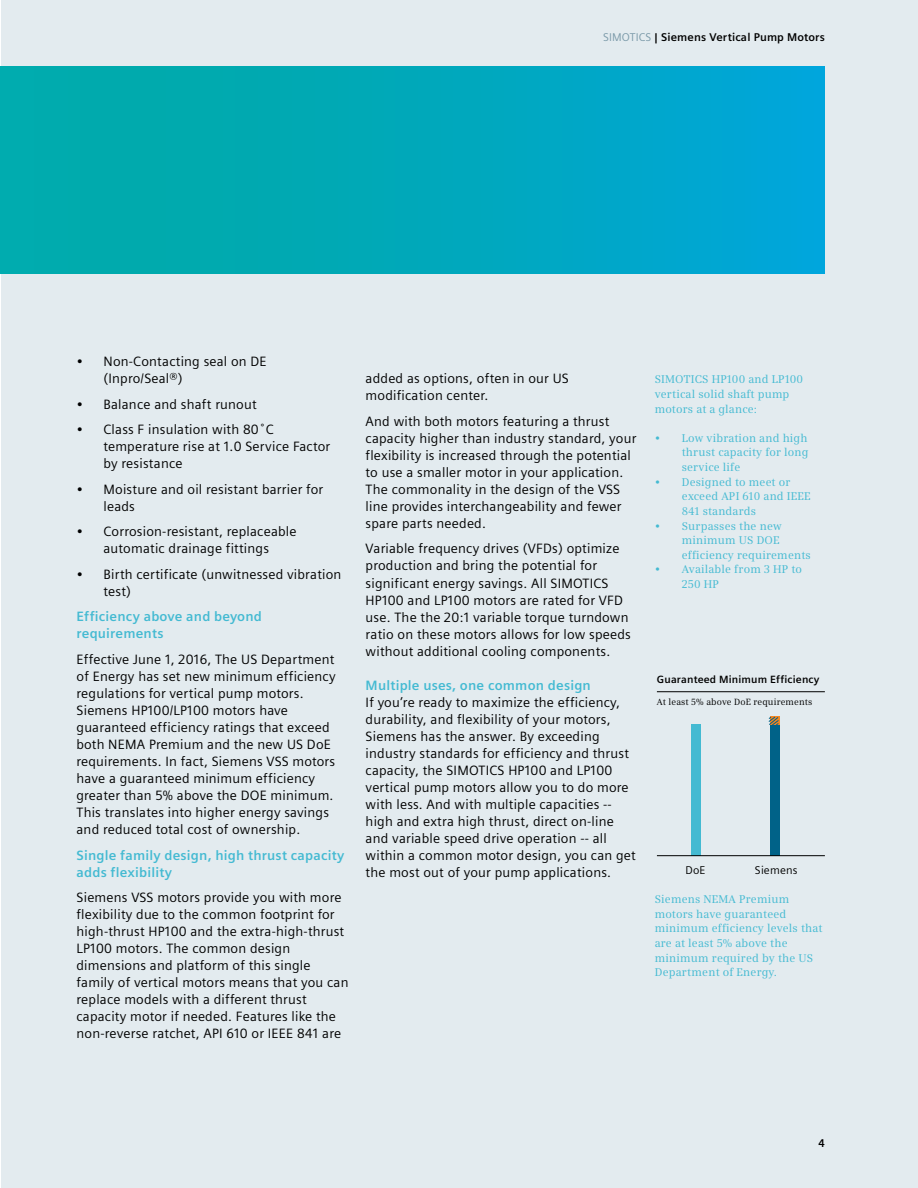
<style>
.page{position:relative;width:918px;height:1188px;background:#fff}
.page>*{position:absolute;margin:0;border:0;box-sizing:border-box;transform-origin:0 0}
.t1{font:13.5px/17px "Siemens Sans";letter-spacing:.015em;color:#000}
.t2{font:700 13.5px/17px "Siemens Sans";letter-spacing:.015em;color:#44bad2}
.t3{font:11.25px/14.7px "Siemens Serif";letter-spacing:.015em;color:#44bad2}
.t4{font:700 11.25px "Siemens Sans";letter-spacing:.015em;color:#000}
.t5{font:11.25px "Siemens Sans";letter-spacing:.015em;color:#000}
.t6{font:700 10.5px "Siemens Sans";letter-spacing:.015em;color:#000}
.t7{font:9px "Siemens Serif";letter-spacing:.015em;color:#000}
.s1{font-weight:400;color:#7b9aa9}
.s2{font-family:"Siemens Sans"}
</style>
<div class="page">
<div style="left:1px;top:0;width:917px;height:1187px;background:#e3ebef"></div>
<div style="left:0;top:67px;width:825px;height:206px;background:linear-gradient(to right,#00aba4,#00a6d6)"></div>
<div style="left:770px;top:717px;width:10px;height:139px;background:#006288"></div>
<hr style="left:657px;top:691px;width:168px;height:1px;background:#000">
<div style="left:691px;top:724px;width:9px;height:132px;background:#44bad2"></div>
<hr style="left:657px;top:855px;width:168px;height:1px;background:#000">
<div style="left:770px;top:717px;width:10px;height:8px;background:#f6861f"></div>
<svg style="left:768px;top:717px;width:11px;height:8px"></svg>
<p class="t4" style="left:603px;top:31px;width:223px"><span class="s1">SIMOTICS</span> | Siemens Vertical Pump Motors</p>
<p class="t1" style="left:104px;top:353px;width:165px;text-indent:-27px">• Non-Contacting seal on DE (Inpro/Seal®)</p>
<p class="t1" style="left:77px;top:396px;width:182px">• Balance and shaft runout</p>
<p class="t1" style="left:104px;top:421px;width:228px;text-indent:-27px">• Class F insulation with 80˚C temperature rise at 1.0 Service Factor by resistance</p>
<p class="t1" style="left:104px;top:481px;width:221px;text-indent:-27px">• Moisture and oil resistant barrier for leads</p>
<p class="t1" style="left:77px;top:523px;width:222px;text-align:center">• Corrosion-resistant, replaceable automatic drainage fittings</p>
<p class="t1" style="left:104px;top:566px;width:239px;text-indent:-27px">• Birth certificate (unwitnessed vibration test)</p>
<p class="t2" style="left:77px;top:608px;width:187px">Efficiency above and beyond requirements</p>
<p class="t1" style="left:77px;top:651px;width:261px">Effective June 1, 2016, The US Department of Energy has set new minimum efficiency regulations for vertical pump motors.<br>Siemens HP100/LP100 motors have guaranteed efficiency ratings that exceed both NEMA Premium and the new US DoE requirements. In fact, Siemens VSS motors have a guaranteed minimum efficiency greater than 5% above the DOE minimum.<br>This translates into higher energy savings and reduced total cost of ownership.</p>
<p class="t2" style="left:77px;top:847px;width:269px">Single family design, high thrust capacity adds flexibility</p>
<p class="t1" style="left:77px;top:889px;width:274px">Siemens VSS motors provide you with more flexibility due to the common footprint for high-thrust HP100 and the extra-high-thrust LP100 motors. The common design dimensions and platform of this single family of vertical motors means that you can replace models with a different thrust capacity motor if needed. Features like the non-reverse ratchet, API 610 or IEEE 841 are</p>
<p class="t1" style="left:366px;top:370px;width:205px">added as options, often in our US modification center.</p>
<p class="t1" style="left:366px;top:413px;width:272px">And with both motors featuring a thrust capacity higher than industry standard, your flexibility is increased through the potential to use a smaller motor in your application.<br>The commonality in the design of the VSS line provides interchangeability and fewer spare parts needed.</p>
<p class="t1" style="left:366px;top:540px;width:267px">Variable frequency drives (VFDs) optimize production and bring the potential for significant energy savings. All SIMOTICS HP100 and LP100 motors are rated for VFD use. The the 20:1 variable torque turndown ratio on these motors allows for low speeds without additional cooling components.</p>
<p class="t2" style="left:366px;top:676px;width:227px">Multiple uses, one common design</p>
<p class="t1" style="left:366px;top:694px;width:271px">If you’re ready to maximize the efficiency, durability, and flexibility of your motors, Siemens has the answer. By exceeding industry standards for efficiency and thrust capacity, the SIMOTICS HP100 and LP100 vertical pump motors allow you to do more with less. And with multiple capacities -- high and extra high thrust, direct on-line and variable speed drive operation -- all within a common motor design, you can get the most out of your pump applications.</p>
<p class="t3" style="left:655px;top:372px;width:150px">SIMOTICS HP100 and LP100 vertical solid shaft pump motors at a glance:</p>
<p class="t3" style="left:682px;top:431px;width:128px;text-align:justify;text-indent:-27px"><span class="s2">•</span> Low vibration and high thrust capacity for long service life</p>
<p class="t3" style="left:682px;top:474px;width:130px;text-indent:-27px"><span class="s2">•</span> Designed to meet or exceed API 610 and IEEE<br>841 standards</p>
<p class="t3" style="left:682px;top:518px;width:130px;text-indent:-27px"><span class="s2">•</span> Surpasses the new minimum US DOE efficiency requirements</p>
<p class="t3" style="left:682px;top:562px;width:122px;text-indent:-27px"><span class="s2">•</span> Available from 3 HP to<br>250 HP</p>
<p class="t6" style="left:657px;top:673px;width:164px">Guaranteed Minimum Efficiency</p>
<p class="t7" style="left:657px;top:697px;width:157px">At least 5% above DoE requirements</p>
<p class="t5" style="left:685px;top:864px;width:22px">DoE</p>
<p class="t5" style="left:755px;top:864px;width:44px">Siemens</p>
<p class="t3" style="left:655px;top:892px;width:169px">Siemens NEMA Premium motors have guaranteed minimum efficiency levels that are at least 5% above the minimum required by the US<br>Department of Energy.</p>
<p class="t4" style="left:818px;top:1137px;width:8px">4</p>
</div>
